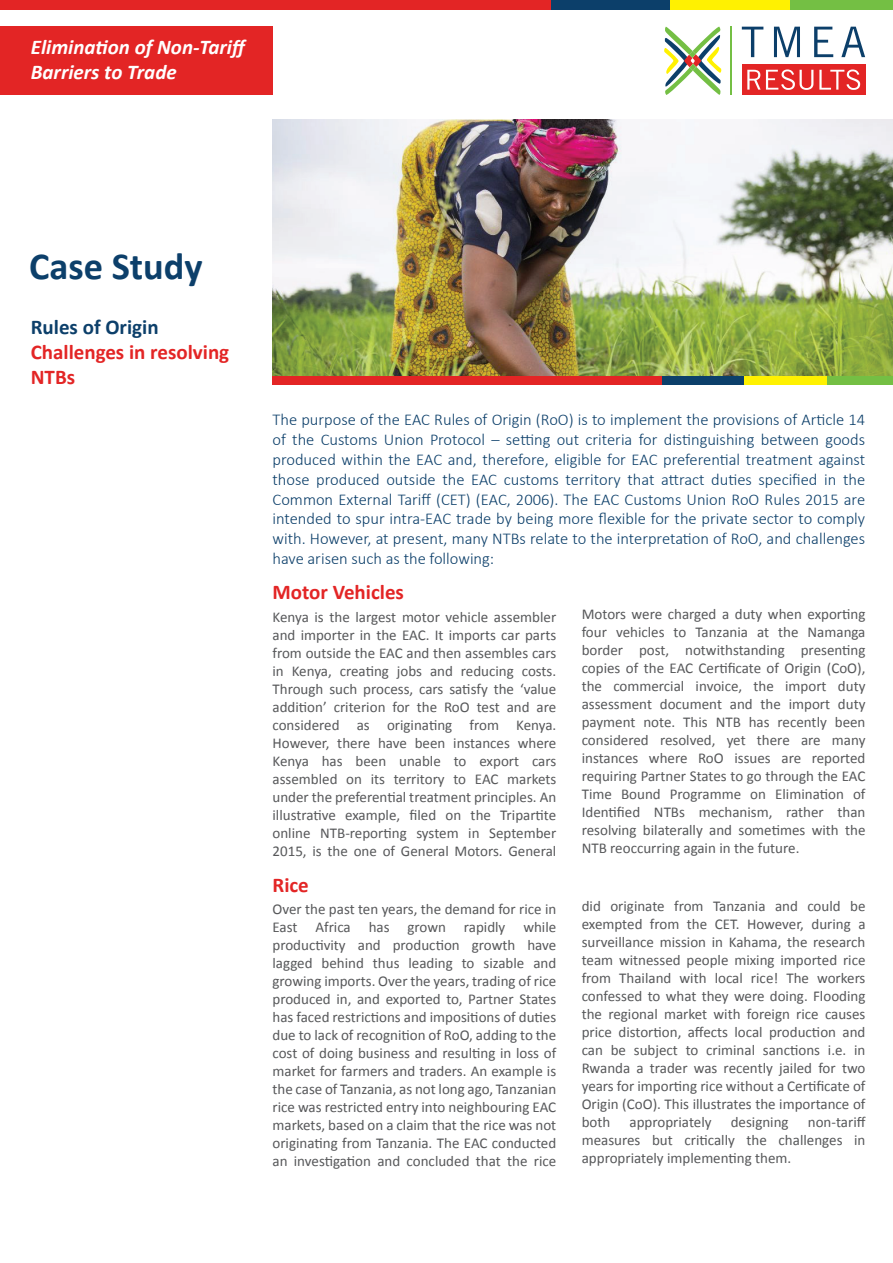
<style>
.page{position:relative;width:893px;height:1263px;background:#fff}
.page>*{position:absolute;margin:0;border:0;box-sizing:border-box;transform-origin:0 0}
.t1{font:700 38.4px "Calibri";color:#0c3f6a}
.t2{font:700 21px/25.2px "Calibri";color:#e32525}
.t3{font:italic 700 21px/25.2px "Calibri";color:#fff}
.t4{font:700 21px "Calibri";color:#0c3f6a}
.t5{font:300 16.5px/19.8px "Calibri";color:#0c3f6a;text-align:justify}
.t6{font:15px/18px "Calibri";color:#57585a;text-align:justify}
</style>
<div class="page">
<div style="left:550px;top:0;width:120px;height:9px;background:#0c3f6a"></div>
<div style="left:670px;top:0;width:121px;height:9px;background:#fff101"></div>
<div style="left:791px;top:0;width:102px;height:9px;background:#74bf44"></div>
<div style="left:0;top:0;width:550px;height:9px;background:#e32525"></div>
<div style="left:742px;top:64px;width:123px;height:31px;background:#e32525"></div>
<hr style="left:731px;top:26px;width:1px;height:69px;background:#74bf44">
<svg style="left:664px;top:26px;width:58px;height:69px"></svg>
<svg style="left:690px;top:64px;width:6px;height:7px"></svg>
<svg style="left:689px;top:51px;width:7px;height:7px"></svg>
<svg style="left:747px;top:69px;width:66px;height:21px"></svg>
<svg style="left:819px;top:69px;width:41px;height:21px"></svg>
<svg style="left:742px;top:27px;width:21px;height:30px"></svg>
<svg style="left:774px;top:27px;width:26px;height:30px"></svg>
<svg style="left:814px;top:27px;width:19px;height:30px"></svg>
<svg style="left:841px;top:27px;width:24px;height:30px"></svg>
<div style="left:0;top:26px;width:272px;height:69px;background:#e32525"></div>
<img style="left:272px;top:119px;width:621px;height:257px">
<div style="left:662px;top:376px;width:82px;height:9px;background:#0c3f6a"></div>
<div style="left:744px;top:376px;width:83px;height:9px;background:#fff101"></div>
<div style="left:827px;top:376px;width:66px;height:9px;background:#74bf44"></div>
<div style="left:272px;top:376px;width:390px;height:9px;background:#e32525"></div>
<h2 class="t3" style="left:31px;top:34px;width:219px">Elimination of Non-Tariff<br>Barriers to Trade</h2>
<h1 class="t1" style="left:29px;top:242px;width:175px">Case Study</h1>
<h2 class="t4" style="left:31px;top:313px;width:129px">Rules of Origin</h2>
<h2 class="t2" style="left:31px;top:339px;width:200px">Challenges in resolving<br>NTBs</h2>
<p class="t5" style="left:272px;top:410px;width:594px">The purpose of the EAC Rules of Origin (RoO) is to implement the provisions of Article 14 of the Customs Union Protocol – setting out criteria for distinguishing between goods produced within the EAC and, therefore, eligible for EAC preferential treatment against those produced outside the EAC customs territory that attract duties specified in the Common External Tariff (CET) (EAC, 2006). The EAC Customs Union RoO Rules 2015 are intended to spur intra-EAC trade by being more flexible for the private sector to comply with. However, at present, many NTBs relate to the interpretation of RoO, and challenges have arisen such as the following:</p>
<h2 class="t2" style="left:272px;top:580px;width:133px">Motor Vehicles</h2>
<p class="t6" style="left:272px;top:607px;width:285px">Kenya is the largest motor vehicle assembler and importer in the EAC. It imports car parts from outside the EAC and then assembles cars in Kenya, creating jobs and reducing costs.<br>Through such process, cars satisfy the ‘value addition’ criterion for the RoO test and are considered as originating from Kenya.<br>However, there have been instances where Kenya has been unable to export cars assembled on its territory to EAC markets under the preferential treatment principles. An illustrative example, filed on the Tripartite online NTB-reporting system in September 2015, is the one of General Motors. General</p>
<p class="t6" style="left:582px;top:605px;width:285px">Motors were charged a duty when exporting four vehicles to Tanzania at the Namanga border post, notwithstanding presenting copies of the EAC Certificate of Origin (CoO), the commercial invoice, the import duty assessment document and the import duty payment note. This NTB has recently been considered resolved, yet there are many instances where RoO issues are reported requiring Partner States to go through the EAC Time Bound Programme on Elimination of Identified NTBs mechanism, rather than resolving bilaterally and sometimes with the NTB reoccurring again in the future.</p>
<h2 class="t2" style="left:272px;top:872px;width:38px">Rice</h2>
<p class="t6" style="left:272px;top:899px;width:285px">Over the past ten years, the demand for rice in East Africa has grown rapidly while productivity and production growth have lagged behind thus leading to sizable and growing imports. Over the years, trading of rice produced in, and exported to, Partner States has faced restrictions and impositions of duties due to lack of recognition of RoO, adding to the cost of doing business and resulting in loss of market for farmers and traders. An example is the case of Tanzania, as not long ago, Tanzanian rice was restricted entry into neighbouring EAC markets, based on a claim that the rice was not originating from Tanzania. The EAC conducted an investigation and concluded that the rice</p>
<p class="t6" style="left:582px;top:897px;width:285px">did originate from Tanzania and could be exempted from the CET. However, during a surveillance mission in Kahama, the research team witnessed people mixing imported rice from Thailand with local rice! The workers confessed to what they were doing. Flooding the regional market with foreign rice causes price distortion, affects local production and can be subject to criminal sanctions i.e. in Rwanda a trader was recently jailed for two years for importing rice without a Certificate of Origin (CoO). This illustrates the importance of both</p>
<p class="t6" style="left:582px;top:1113px;width:285px;text-indent:226px">non-tariff measures but critically the challenges in appropriately implementing them.</p>
<p class="t6" style="left:630px;top:1113px;width:84px">appropriately</p>
<p class="t6" style="left:731px;top:1113px;width:59px">designing</p>
</div>
